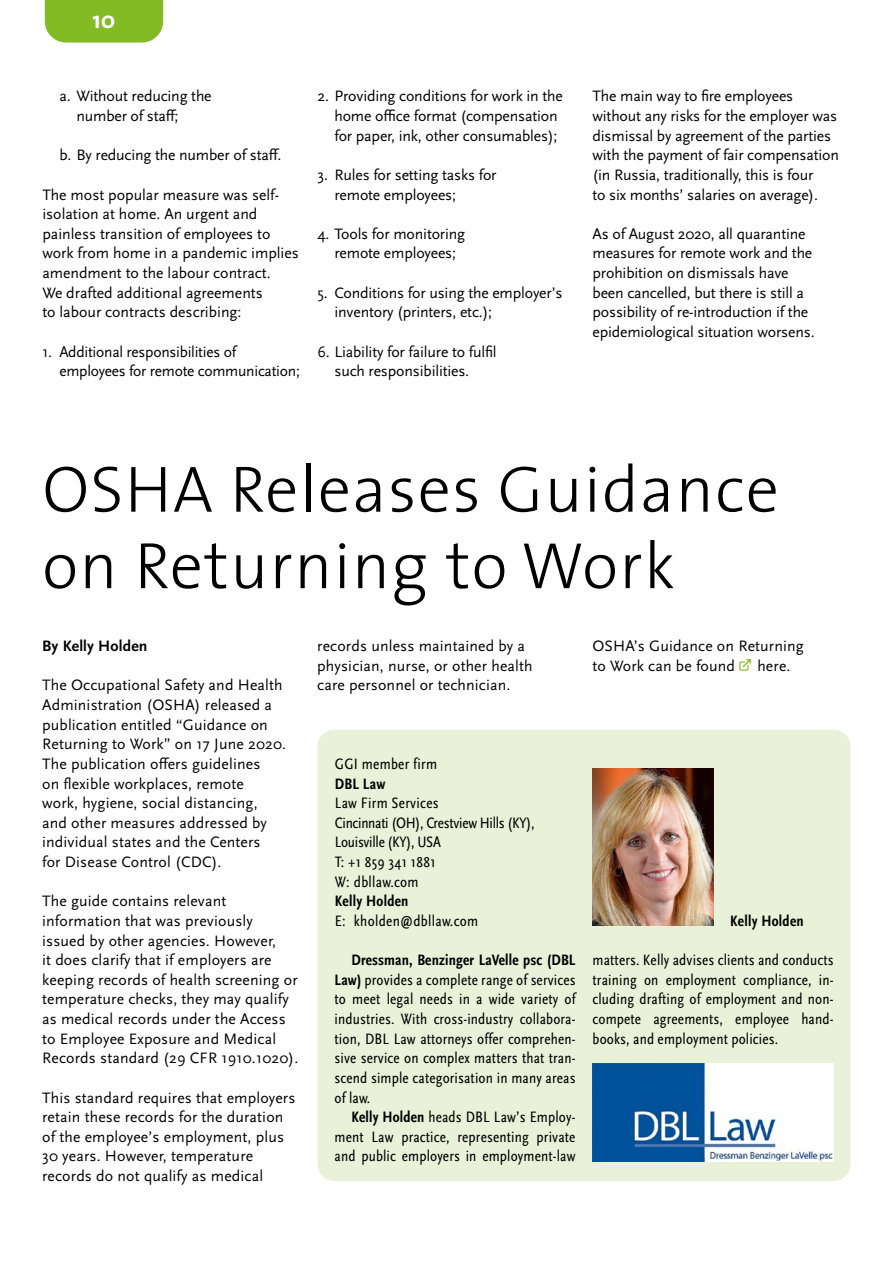
<style>
.page{position:relative;width:893px;height:1263px;background:#fff}
.page>*{position:absolute;margin:0;border:0;box-sizing:border-box;transform-origin:0 0}
.t1{font:300 66px/76.5px "The Sans";letter-spacing:.02em;color:#000}
.t2{font:700 24px "The Sans";color:#fff}
.t3{font:15.75px/19.6px "Scala Sans Pro";color:#000}
.t4{font:condensed 15.75px/19.6px "Scala Sans Pro";letter-spacing:.01em;color:#000;text-align:justify}
.t5{font:condensed 15.75px/19.6px "Scala Sans Pro";letter-spacing:-.015em;color:#000}
.t6{font:700 condensed 15.75px "Scala Sans Pro";letter-spacing:.02em;color:#000}
.t7{font:700 15.75px "Scala Sans Pro";letter-spacing:.01em;color:#000}
.s1{font-weight:700}
</style>
<div class="page">
<div style="left:45px;top:0;width:118px;height:43px;background:#82bb22"></div>
<svg style="left:739px;top:659px;width:12px;height:12px"></svg>
<div style="left:318px;top:730px;width:532px;height:451px;background:#e9f1d9;border-radius:17px"></div>
<img style="left:593px;top:769px;width:120px;height:157px">
<img style="left:592px;top:1063px;width:241px;height:98px">
<h2 class="t2" style="left:93px;top:-1px;width:24px">10</h2>
<p class="t3" style="left:76px;top:86px;width:137px;text-indent:-17px">a. Without reducing the number of staff;</p>
<p class="t3" style="left:59px;top:145px;width:224px">b. By reducing the number of staff.</p>
<p class="t3" style="left:42px;top:185px;width:258px">The most popular measure was self&shy;isolation at home. An urgent and painless transition of employees to work from home in a pandemic implies amendment to the labour contract.<br>We drafted additional agreements<br>to labour contracts describing:</p>
<p class="t3" style="left:59px;top:342px;width:242px;text-indent:-17px">1. Additional responsibilities of employees for remote communication;</p>
<p class="t3" style="left:334px;top:86px;width:230px;text-indent:-17px">2. Providing conditions for work in the home office format (compensation for paper, ink, other consumables);</p>
<p class="t3" style="left:334px;top:165px;width:164px;text-indent:-17px">3. Rules for setting tasks for remote employees;</p>
<p class="t3" style="left:317px;top:224px;width:149px;text-align:center">4. Tools for monitoring remote employees;</p>
<p class="t3" style="left:334px;top:283px;width:230px;text-indent:-17px">5. Conditions for using the employer’s inventory (printers, etc.);</p>
<p class="t3" style="left:334px;top:342px;width:163px;text-indent:-17px">6. Liability for failure to fulfil such responsibilities.</p>
<p class="t3" style="left:592px;top:86px;width:248px">The main way to fire employees without any risks for the employer was dismissal by agreement of the parties with the payment of fair compensation (in Russia, traditionally, this is four<br>to six months’ salaries on average).</p>
<p class="t3" style="left:592px;top:224px;width:224px">As of August 2020, all quarantine measures for remote work and the prohibition on dismissals have been cancelled, but there is still a possibility of re-introduction if the epidemiological situation worsens.</p>
<h1 class="t1" style="left:42px;top:449px;width:738px">OSHA Releases Guidance on Returning to Work</h1>
<p class="t7" style="left:42px;top:637px;width:107px">By Kelly Holden</p>
<p class="t3" style="left:42px;top:675px;width:246px">The Occupational Safety and Health Administration (OSHA) released a publication entitled “Guidance on Returning to Work” on 17 June 2020.<br>The publication offers guidelines<br>on flexible workplaces, remote<br>work, hygiene, social distancing, and other measures addressed by individual states and the Centers<br>for Disease Control (CDC).</p>
<p class="t3" style="left:42px;top:891px;width:258px">The guide contains relevant information that was previously issued by other agencies. However,<br>it does clarify that if employers are keeping records of health screening or temperature checks, they may qualify as medical records under the Access to Employee Exposure and Medical Records standard (29 CFR 1910.1020).</p>
<p class="t3" style="left:42px;top:1087px;width:255px">This standard requires that employers retain these records for the duration of the employee’s employment, plus 30 years. However, temperature records do not qualify as medical</p>
<p class="t3" style="left:317px;top:636px;width:217px">records unless maintained by a physician, nurse, or other health care personnel or technician.</p>
<p class="t3" style="left:592px;top:636px;width:213px">OSHA’s Guidance on Returning to Work can be found</p>
<p class="t3" style="left:757px;top:656px;width:35px">here.</p>
<p class="t4" style="left:335px;top:754px;width:104px">GGI member firm</p>
<p class="t6" style="left:335px;top:774px;width:52px">DBL Law</p>
<p class="t5" style="left:335px;top:793px;width:201px">Law Firm Services<br>Cincinnati (OH), Crestview Hills (KY),<br>Louisville (KY), USA<br>T: +1 859 341 1881<br>W: dbllaw.com</p>
<p class="t6" style="left:335px;top:892px;width:75px">Kelly Holden</p>
<p class="t4" style="left:335px;top:911px;width:145px">E: kholden@dbllaw.com</p>
<p class="t4" style="left:335px;top:950px;width:242px;text-indent:17px"><span class="s1">Dressman, Benzinger LaVelle psc (DBL Law)</span> provides a complete range of services to meet legal needs in a wide variety of industries. With cross-industry collabora&shy;tion, DBL Law attorneys offer comprehen&shy;sive service on complex matters that tran&shy;scend simple categorisation in many areas of law.</p>
<p class="t4" style="left:335px;top:1107px;width:242px;text-indent:17px"><span class="s1">Kelly Holden</span> heads DBL Law’s Employ&shy;ment Law practice, representing private and public employers in employment-law</p>
<p class="t6" style="left:730px;top:911px;width:75px">Kelly Holden</p>
<p class="t4" style="left:593px;top:950px;width:242px">matters. Kelly advises clients and conducts training on employment compliance, in&shy;cluding drafting of employment and non&shy;compete agreements, employee hand&shy;books, and employment policies.</p>
</div>
